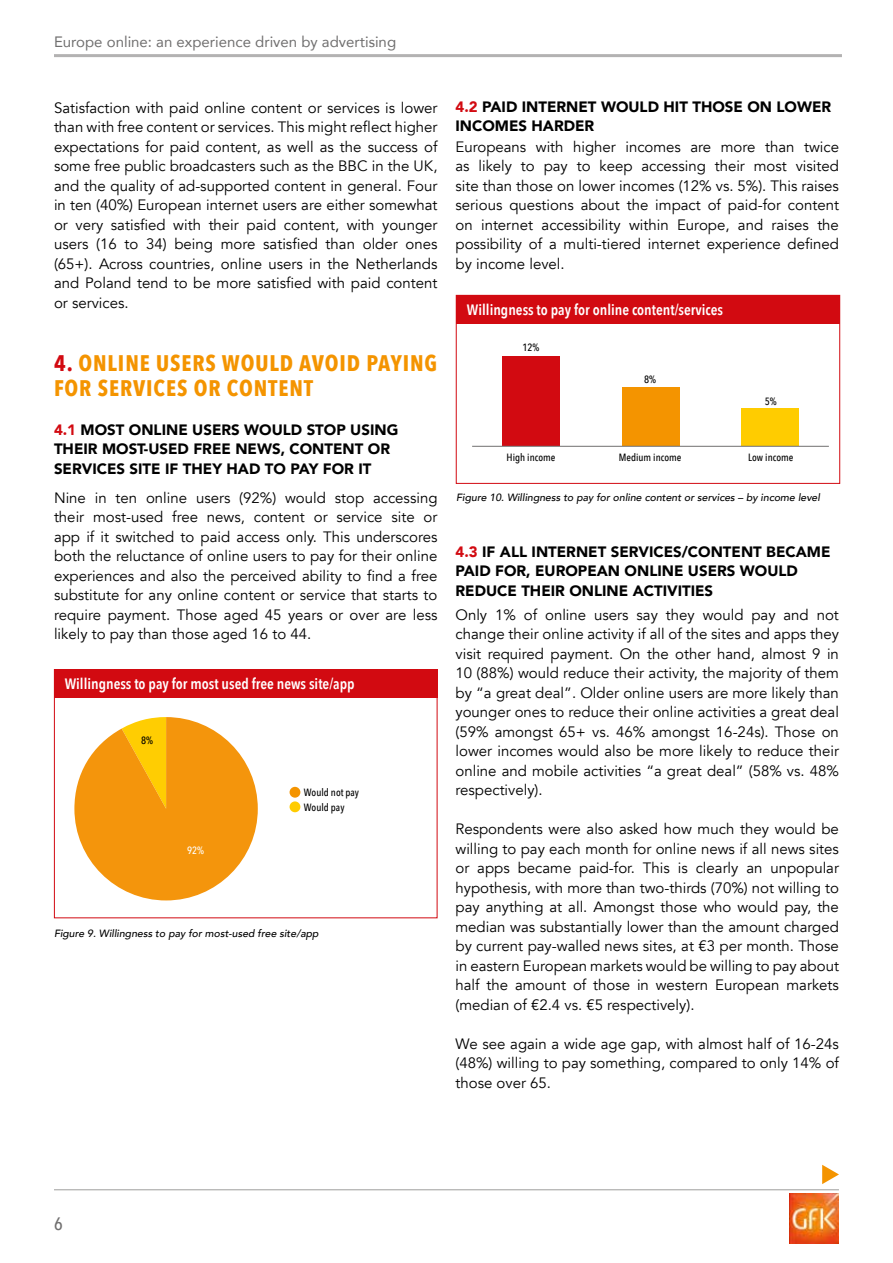
<style>
.page{position:relative;width:893px;height:1263px;background:#fff}
.page>*{position:absolute;margin:0;border:0;box-sizing:border-box;transform-origin:0 0}
.t1{font:700 22.5px/24.5px "Avenir Next Condensed";letter-spacing:.04em;color:#f49400}
.t2{font:500 18px "Avenir Next Condensed";color:#706f6f}
.t3{font:15px/19.5px "Avenir";color:#000;text-align:justify}
.t4{font:900 15px/19.5px "Avenir";color:#000}
.t5{font:600 15px "Avenir Next Condensed";color:#fff}
.t6{font:15px "Avenir";color:#706f6f}
.t7{font:italic 500 10.5px "Avenir";color:#000}
.t8{font:500 10.5px/14.5px "Avenir Next Condensed";color:#000}
.t9{font:500 10.5px "Avenir Next Condensed";color:#fff}
.s1{color:#d20a11}
</style>
<div class="page">
<hr style="left:54px;top:1189px;width:785px;height:1px;background:#9d9d9c">
<img style="left:789px;top:1194px;width:50px;height:50px">
<svg style="left:74px;top:717px;width:184px;height:183px"></svg>
<hr style="left:54px;top:54px;width:788px;height:3px;background:#b3b2b2">
<svg style="left:822px;top:1165px;width:17px;height:19px"></svg>
<div style="left:54px;top:669px;width:383px;height:29px;background:#d20a11"></div>
<div style="left:290px;top:787px;width:10px;height:11px;background:#f49400;border-radius:50%"></div>
<div style="left:290px;top:801px;width:10px;height:11px;background:#fc0;border-radius:50%"></div>
<div style="left:456px;top:295px;width:384px;height:28px;background:#d20a11"></div>
<div style="left:502px;top:357px;width:58px;height:89px;background:#d20a11"></div>
<div style="left:622px;top:387px;width:57px;height:59px;background:#f49400"></div>
<div style="left:741px;top:409px;width:57px;height:37px;background:#fc0"></div>
<hr style="left:472px;top:446px;width:357px;height:1px;background:#706f6f">
<p class="t6" style="left:54px;top:32px;width:344px">Europe online: an experience driven by advertising</p>
<p class="t3" style="left:54px;top:98px;width:385px">Satisfaction with paid online content or services is lower than with free content or services. This might reflect higher expectations for paid content, as well as the success of some free public broadcasters such as the BBC in the UK, and the quality of ad-supported content in general. Four in ten (40%) European internet users are either somewhat or very satisfied with their paid content, with younger users (16 to 34) being more satisfied than older ones (65+). Across countries, online users in the Netherlands and Poland tend to be more satisfied with paid content or services.</p>
<h1 class="t1" style="left:54px;top:352px;width:385px"><span class="s1">4.</span> ONLINE USERS WOULD AVOID PAYING<br>FOR SERVICES OR CONTENT</h1>
<p class="t4" style="left:54px;top:420px;width:346px"><span class="s1">4.1</span> MOST ONLINE USERS WOULD STOP USING<br>THEIR MOST-USED FREE NEWS, CONTENT OR<br>SERVICES SITE IF THEY HAD TO PAY FOR IT</p>
<p class="t3" style="left:54px;top:488px;width:385px">Nine in ten online users (92%) would stop accessing their most-used free news, content or service site or app if it switched to paid access only. This underscores both the reluctance of online users to pay for their online experiences and also the perceived ability to find a free substitute for any online content or service that starts to require payment. Those aged 45 years or over are less likely to pay than those aged 16 to 44.</p>
<p class="t5" style="left:65px;top:674px;width:291px">Willingness to pay for most used free news site/app</p>
<p class="t8" style="left:141px;top:733px;width:13px">8%</p>
<p class="t9" style="left:187px;top:844px;width:19px">92%</p>
<p class="t8" style="left:304px;top:785px;width:57px">Would not pay<br>Would pay</p>
<p class="t7" style="left:54px;top:926px;width:266px">Figure 9. Willingness to pay for most-used free site/app</p>
<p class="t4" style="left:455px;top:97px;width:377px"><span class="s1">4.2</span> PAID INTERNET WOULD HIT THOSE ON LOWER<br>INCOMES HARDER</p>
<p class="t3" style="left:455px;top:137px;width:385px">Europeans with higher incomes are more than twice as likely to pay to keep accessing their most visited site than those on lower incomes (12% vs. 5%). This raises serious questions about the impact of paid-for content on internet accessibility within Europe, and raises the possibility of a multi-tiered internet experience defined by income level.</p>
<p class="t5" style="left:467px;top:300px;width:258px">Willingness to pay for online content/services</p>
<p class="t8" style="left:522px;top:340px;width:19px">12%</p>
<p class="t8" style="left:507px;top:450px;width:50px">High income</p>
<p class="t8" style="left:644px;top:372px;width:13px">8%</p>
<p class="t8" style="left:619px;top:450px;width:64px">Medium income</p>
<p class="t8" style="left:765px;top:394px;width:13px">5%</p>
<p class="t8" style="left:748px;top:450px;width:47px">Low income</p>
<p class="t7" style="left:456px;top:490px;width:365px">Figure 10. Willingness to pay for online content or services – by income level</p>
<p class="t4" style="left:455px;top:542px;width:376px"><span class="s1">4.3</span> IF ALL INTERNET SERVICES/CONTENT BECAME<br>PAID FOR, EUROPEAN ONLINE USERS WOULD<br>REDUCE THEIR ONLINE ACTIVITIES</p>
<p class="t3" style="left:455px;top:605px;width:385px">Only 1% of online users say they would pay and not change their online activity if all of the sites and apps they visit required payment. On the other hand, almost 9 in 10 (88%) would reduce their activity, the majority of them by “a great deal”. Older online users are more likely than younger ones to reduce their online activities a great deal (59% amongst 65+ vs. 46% amongst 16-24s). Those on lower incomes would also be more likely to reduce their online and mobile activities “a great deal” (58% vs. 48% respectively).</p>
<p class="t3" style="left:455px;top:819px;width:385px">Respondents were also asked how much they would be willing to pay each month for online news if all news sites or apps became paid-for. This is clearly an unpopular hypothesis, with more than two-thirds (70%) not willing to pay anything at all. Amongst those who would pay, the median was substantially lower than the amount charged by current pay-walled news sites, at €3 per month. Those in eastern European markets would be willing to pay about half the amount of those in western European markets (median of €2.4 vs. €5 respectively).</p>
<p class="t3" style="left:455px;top:1034px;width:385px">We see again a wide age gap, with almost half of 16-24s (48%) willing to pay something, compared to only 14% of those over 65.</p>
<p class="t2" style="left:54px;top:1212px;width:10px">6</p>
</div>
